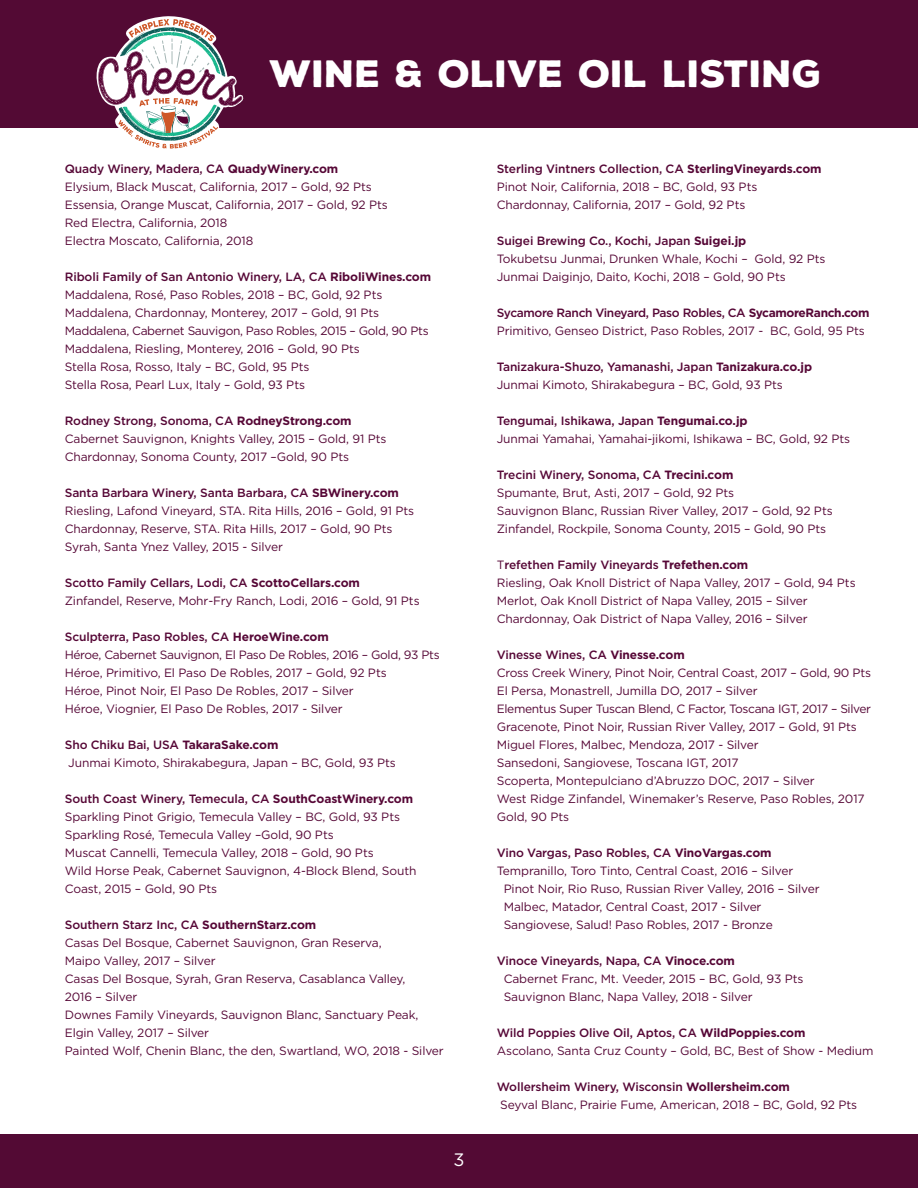
<style>
.page{position:relative;width:918px;height:1188px;background:#fff}
.page>*{position:absolute;margin:0;border:0;box-sizing:border-box;transform-origin:0 0}
.t1{font:900 36.9px "Nexa Rust Sans";color:#fff}
.t2{font:18px "Gotham";color:#fff}
.t3{font:12px/18px "Gotham";letter-spacing:-.01em;color:#560736}
.t4{font:500 12px "Gotham";letter-spacing:-.01em;color:#560736}
.s1{font-weight:500}
.s2{font-weight:700}
</style>
<div class="page">
<div style="left:0;top:1134px;width:918px;height:54px;background:#530a34"></div>
<div style="left:0;top:0;width:918px;height:128px;background:#530a34"></div>
<svg style="left:96px;top:16px;width:147px;height:133px"></svg>
<h1 class="t1" style="left:270px;top:48px;width:554px">WINE &amp; OLIVE OIL LISTING</h1>
<p class="t3" style="left:65px;top:160px;width:325px"><span class="s1">Quady Winery, Madera, CA</span> <span class="s2">QuadyWinery.com </span>Elysium, Black Muscat, California, 2017 – Gold, 92 Pts Essensia, Orange Muscat, California, 2017 – Gold, 92 Pts Red Electra, California, 2018<br>Electra Moscato, California, 2018</p>
<p class="t3" style="left:65px;top:268px;width:368px"><span class="s1">Riboli Family of San Antonio Winery, LA, CA</span> <span class="s2">RiboliWines.com </span>Maddalena, Rosé, Paso Robles, 2018 – BC, Gold, 92 Pts Maddalena, Chardonnay, Monterey, 2017 – Gold, 91 Pts Maddalena, Cabernet Sauvigon, Paso Robles, 2015 – Gold, 90 Pts Maddalena, Riesling, Monterey, 2016 – Gold, 90 Pts<br>Stella Rosa, Rosso, Italy – BC, Gold, 95 Pts<br>Stella Rosa, Pearl Lux, Italy – Gold, 93 Pts</p>
<p class="t3" style="left:65px;top:412px;width:323px"><span class="s1">Rodney Strong, Sonoma, CA</span> <span class="s2">RodneyStrong.com<br></span>Cabernet Sauvignon, Knights Valley, 2015 – Gold, 91 Pts<br>Chardonnay, Sonoma County, 2017 –Gold, 90 Pts</p>
<p class="t3" style="left:65px;top:484px;width:351px"><span class="s1">Santa Barbara Winery, Santa Barbara, CA</span> <span class="s2">SBWinery.com </span>Riesling, Lafond Vineyard, STA. Rita Hills, 2016 – Gold, 91 Pts Chardonnay, Reserve, STA. Rita Hills, 2017 – Gold, 90 Pts Syrah, Santa Ynez Valley, 2015 - Silver</p>
<p class="t3" style="left:65px;top:574px;width:356px"><span class="s1">Scotto Family Cellars, Lodi, CA</span> <span class="s2">ScottoCellars.com<br></span>Zinfandel, Reserve, Mohr-Fry Ranch, Lodi, 2016 – Gold, 91 Pts</p>
<p class="t3" style="left:65px;top:628px;width:376px"><span class="s1">Sculpterra, Paso Robles, CA</span> <span class="s2">HeroeWine.com<br></span>Héroe, Cabernet Sauvignon, El Paso De Robles, 2016 – Gold, 93 Pts Héroe, Primitivo, El Paso De Robles, 2017 – Gold, 92 Pts<br>Héroe, Pinot Noir, El Paso De Robles, 2017 – Silver<br>Héroe, Viognier, El Paso De Robles, 2017 - Silver</p>
<p class="t3" style="left:65px;top:736px;width:333px"><span class="s1">Sho Chiku Bai, USA</span> <span class="s2">TakaraSake.com<br></span>Junmai Kimoto, Shirakabegura, Japan – BC, Gold, 93 Pts</p>
<p class="t3" style="left:65px;top:790px;width:353px"><span class="s1">South Coast Winery, Temecula, CA</span> <span class="s2">SouthCoastWinery.com </span>Sparkling Pinot Grigio, Temecula Valley – BC, Gold, 93 Pts Sparkling Rosé, Temecula Valley –Gold, 90 Pts<br>Muscat Cannelli, Temecula Valley, 2018 – Gold, 90 Pts<br>Wild Horse Peak, Cabernet Sauvignon, 4-Block Blend, South Coast, 2015 – Gold, 90 Pts</p>
<p class="t3" style="left:65px;top:916px;width:380px"><span class="s1">Southern Starz Inc, CA</span> <span class="s2">SouthernStarz.com<br></span>Casas Del Bosque, Cabernet Sauvignon, Gran Reserva,<br>Maipo Valley, 2017 – Silver<br>Casas Del Bosque, Syrah, Gran Reserva, Casablanca Valley,<br>2016 – Silver<br>Downes Family Vineyards, Sauvignon Blanc, Sanctuary Peak, Elgin Valley, 2017 – Silver<br>Painted Wolf, Chenin Blanc, the den, Swartland, WO, 2018 - Silver</p>
<h2 class="t2" style="left:453px;top:1149px;width:13px">3</h2>
<p class="t3" style="left:497px;top:160px;width:326px"><span class="s1">Sterling Vintners Collection, CA</span> <span class="s2">SterlingVineyards.com<br></span>Pinot Noir, California, 2018 – BC, Gold, 93 Pts<br>Chardonnay, California, 2017 – Gold, 92 Pts</p>
<p class="t3" style="left:497px;top:232px;width:330px"><span class="s1">Suigei Brewing Co., Kochi, Japan</span> <span class="s2">Suigei.jp<br></span>Tokubetsu Junmai, Drunken Whale, Kochi – Gold, 92 Pts<br>Junmai Daiginjo, Daito, Kochi, 2018 – Gold, 90 Pts</p>
<p class="t3" style="left:497px;top:304px;width:374px"><span class="s1">Sycamore Ranch Vineyard, Paso Robles, CA</span> <span class="s2">SycamoreRanch.com<br></span>Primitivo, Genseo District, Paso Robles, 2017 - BC, Gold, 95 Pts</p>
<p class="t3" style="left:497px;top:358px;width:317px"><span class="s1">Tanizakura-Shuzo, Yamanashi, Japan</span> <span class="s2">Tanizakura.co.jp<br></span>Junmai Kimoto, Shirakabegura – BC, Gold, 93 Pts</p>
<p class="t3" style="left:497px;top:412px;width:355px"><span class="s1">Tengumai, Ishikawa, Japan</span> <span class="s2">Tengumai.co.jp<br></span>Junmai Yamahai, Yamahai-jikomi, Ishikawa – BC, Gold, 92 Pts</p>
<p class="t3" style="left:497px;top:466px;width:337px"><span class="s1">Trecini Winery, Sonoma, CA</span> <span class="s2">Trecini.com<br></span>Spumante, Brut, Asti, 2017 – Gold, 92 Pts<br>Sauvignon Blanc, Russian River Valley, 2017 – Gold, 92 Pts Zinfandel, Rockpile, Sonoma County, 2015 – Gold, 90 Pts</p>
<p class="t3" style="left:497px;top:556px;width:360px">T<span class="s1">refethen Family Vineyards</span> <span class="s2">Trefethen.com<br></span>Riesling, Oak Knoll District of Napa Valley, 2017 – Gold, 94 Pts Merlot, Oak Knoll District of Napa Valley, 2015 – Silver Chardonnay, Oak District of Napa Valley, 2016 – Silver</p>
<p class="t3" style="left:497px;top:646px;width:376px"><span class="s1">Vinesse Wines, CA</span> <span class="s2">Vinesse.com<br></span>Cross Creek Winery, Pinot Noir, Central Coast, 2017 – Gold, 90 Pts El Persa, Monastrell, Jumilla DO, 2017 – Silver<br>Elementus Super Tuscan Blend, C Factor, Toscana IGT, 2017 – Silver Gracenote, Pinot Noir, Russian River Valley, 2017 – Gold, 91 Pts Miguel Flores, Malbec, Mendoza, 2017 - Silver<br>Sansedoni, Sangiovese, Toscana IGT, 2017<br>Scoperta, Montepulciano d’Abruzzo DOC, 2017 – Silver<br>West Ridge Zinfandel, Winemaker’s Reserve, Paso Robles, 2017<br>Gold, 90 Pts</p>
<p class="t4" style="left:497px;top:846px;width:276px">Vino Vargas, Paso Robles, CA <span class="s2">VinoVargas.com</span></p>
<p class="t3" style="left:497px;top:862px;width:298px">Tempranillo, Toro Tinto, Central Coast, 2016 – Silver</p>
<p class="t3" style="left:504px;top:880px;width:317px">Pinot Noir, Rio Ruso, Russian River Valley, 2016 – Silver</p>
<p class="t3" style="left:504px;top:898px;width:259px">Malbec, Matador, Central Coast, 2017 - Silver</p>
<p class="t3" style="left:504px;top:916px;width:271px">Sangiovese, Salud! Paso Robles, 2017 - Bronze</p>
<p class="t3" style="left:504px;top:952px;width:301px;text-indent:-7px"><span class="s1">Vinoce Vineyards, Napa, CA</span> <span class="s2">Vinoce.com<br></span>Cabernet Franc, Mt. Veeder, 2015 – BC, Gold, 93 Pts<br>Sauvignon Blanc, Napa Valley, 2018 - Silver</p>
<p class="t3" style="left:497px;top:1024px;width:378px"><span class="s1">Wild Poppies Olive Oil, Aptos, CA</span> <span class="s2">WildPoppies.com<br></span>Ascolano, Santa Cruz County – Gold, BC, Best of Show - Medium</p>
<p class="t3" style="left:497px;top:1078px;width:362px"><span class="s1">Wollersheim Winery, Wisconsin</span> <span class="s2">Wollersheim.com<br></span>Seyval Blanc, Prairie Fume, American, 2018 – BC, Gold, 92 Pts</p>
</div>
